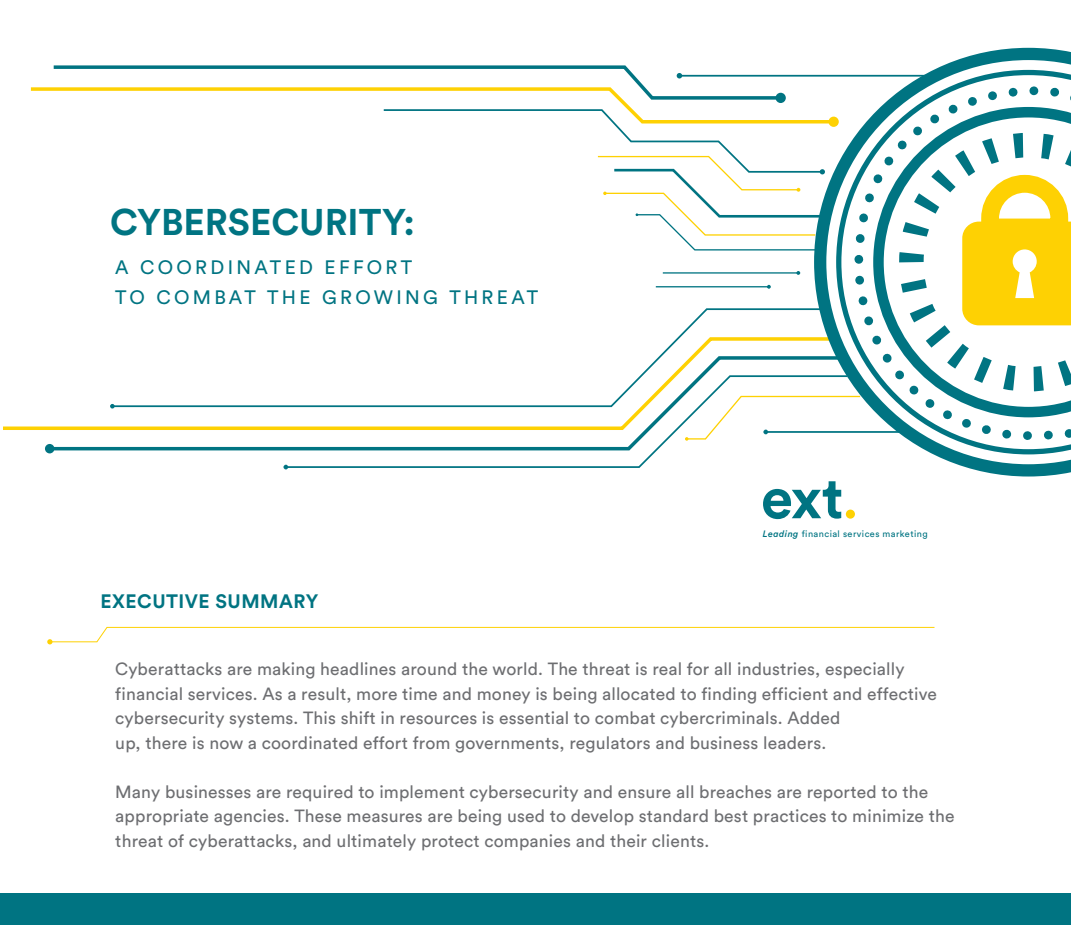
<style>
.page{position:relative;width:1071px;height:925px;background:#fff}
.page>*{position:absolute;margin:0;border:0;box-sizing:border-box;transform-origin:0 0}
.t1{font:700 36.75px "Circular Std";color:#007482}
.t2{font:19.25px/29.8px "Circular Std";letter-spacing:.175em;color:#007482}
.t3{font:700 19.25px "Circular Std";letter-spacing:.025em;color:#007482}
.t4{font:17.5px/24.5px "Circular Std";letter-spacing:.01em;color:#6d6e71}
.t5{font:9.28px "Circular Std";letter-spacing:.045em;color:#007482}
.s1{font-weight:500;font-style:italic}
</style>
<div class="page">
<svg style="left:814px;top:48px;width:257px;height:428px"></svg>
<svg style="left:850px;top:83px;width:221px;height:361px"></svg>
<svg style="left:661px;top:307px;width:165px;height:47px"></svg>
<svg style="left:829px;top:116px;width:10px;height:11px"></svg>
<hr style="left:663px;top:272px;width:135px;height:1px;background:#007482">
<svg style="left:796px;top:271px;width:4px;height:4px"></svg>
<svg style="left:46px;top:354px;width:802px;height:98px"></svg>
<div style="left:45px;top:443px;width:9px;height:10px;background:#007482;border-radius:50%"></div>
<svg style="left:284px;top:374px;width:565px;height:94px"></svg>
<svg style="left:283px;top:464px;width:5px;height:5px"></svg>
<hr style="left:766px;top:431px;width:142px;height:1px;background:#007482">
<svg style="left:685px;top:395px;width:176px;height:45px"></svg>
<hr style="left:656px;top:286px;width:113px;height:1px;background:#007482">
<hr style="left:679px;top:75px;width:252px;height:2px;background:#007482">
<svg style="left:30px;top:64px;width:807px;height:187px"></svg>
<svg style="left:47px;top:626px;width:888px;height:18px"></svg>
<div style="left:846px;top:509px;width:9px;height:9px;background:#fed103;border-radius:50%"></div>
<svg style="left:763px;top:481px;width:78px;height:38px"></svg>
<div style="left:0;top:893px;width:1071px;height:31px;background:#007482"></div>
<h1 class="t1" style="left:110px;top:198px;width:306px">CYBERSECURITY:</h1>
<p class="t2" style="left:115px;top:252px;width:424px">A COORDINATED EFFORT<br>TO COMBAT THE GROWING THREAT</p>
<p class="t3" style="left:101px;top:588px;width:219px">EXECUTIVE SUMMARY</p>
<p class="t5" style="left:763px;top:528px;width:166px"><span class="s1">Leading</span> financial services marketing</p>
<p class="t4" style="left:115px;top:656px;width:823px">Cyberattacks are making headlines around the world. The threat is real for all industries, especially financial services. As a result, more time and money is being allocated to finding efficient and effective cybersecurity systems. This shift in resources is essential to combat cybercriminals. Added<br>up, there is now a coordinated effort from governments, regulators and business leaders.</p>
<p class="t4" style="left:115px;top:778px;width:841px">Many businesses are required to implement cybersecurity and ensure all breaches are reported to the appropriate agencies. These measures are being used to develop standard best practices to minimize the threat of cyberattacks, and ultimately protect companies and their clients.</p>
</div>
